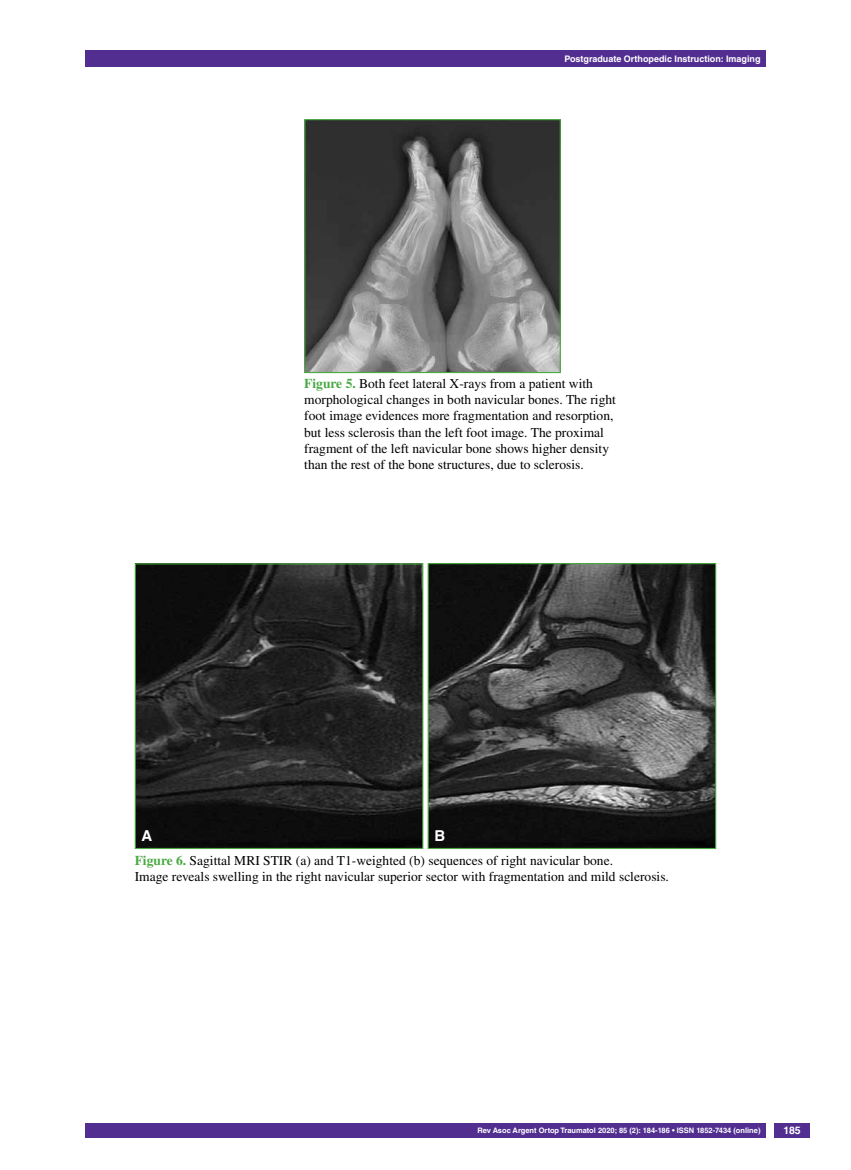
<style>
.page{position:relative;width:851px;height:1170px;background:#fff}
.page>*{position:absolute;margin:0;border:0;box-sizing:border-box;transform-origin:0 0}
.t1{font:700 15px "Helvetica LT Std";color:#fff}
.t2{font:13.5px/16.2px "Times LT Std";color:#000}
.t3{font:700 10.5px "Helvetica LT Std";color:#fff}
.t4{font:700 9px "Helvetica LT Std";color:#fff}
.t5{font:700 7.5px "Helvetica LT Std";color:#fff}
.s1{font-weight:700;color:#49a942}
</style>
<div class="page">
<div style="left:85px;top:50px;width:680px;height:17px;background:#522e91"></div>
<div style="left:85px;top:1123px;width:680px;height:14px;background:#522e91"></div>
<div style="left:774px;top:1123px;width:35px;height:14px;background:#522e91"></div>
<img style="left:306px;top:121px;width:252px;height:250px">
<div style="left:304px;top:119px;width:256px;height:254px;border:1px solid #49a942"></div>
<img style="left:137px;top:565px;width:284px;height:282px">
<div style="left:135px;top:563px;width:288px;height:286px;border:1px solid #49a942"></div>
<img style="left:429px;top:565px;width:285px;height:282px">
<div style="left:427px;top:563px;width:289px;height:286px;border:1px solid #49a942"></div>
<p class="t4" style="left:564px;top:53px;width:197px">Postgraduate Orthopedic Instruction: Imaging</p>
<p class="t2" style="left:304px;top:375px;width:313px"><span class="s1">Figure 5.</span> Both feet lateral X-rays from a patient with morphological changes in both navicular bones. The right foot image evidences more fragmentation and resorption, but less sclerosis than the left foot image. The proximal fragment of the left navicular bone shows higher density than the rest of the bone structures, due to sclerosis.</p>
<p class="t1" style="left:141px;top:826px;width:12px">A</p>
<p class="t1" style="left:434px;top:826px;width:12px">B</p>
<p class="t2" style="left:135px;top:852px;width:535px"><span class="s1">Figure 6.</span> Sagittal MRI STIR (a) and T1-weighted (b) sequences of right navicular bone.<br>Image reveals swelling in the right navicular superior sector with fragmentation and mild sclerosis.</p>
<p class="t5" style="left:477px;top:1125px;width:284px">Rev Asoc Argent Ortop Traumatol 2020; 85 (2): 184-186 • ISSN 1852-7434 (online)</p>
<p class="t3" style="left:783px;top:1124px;width:19px">185</p>
</div>
